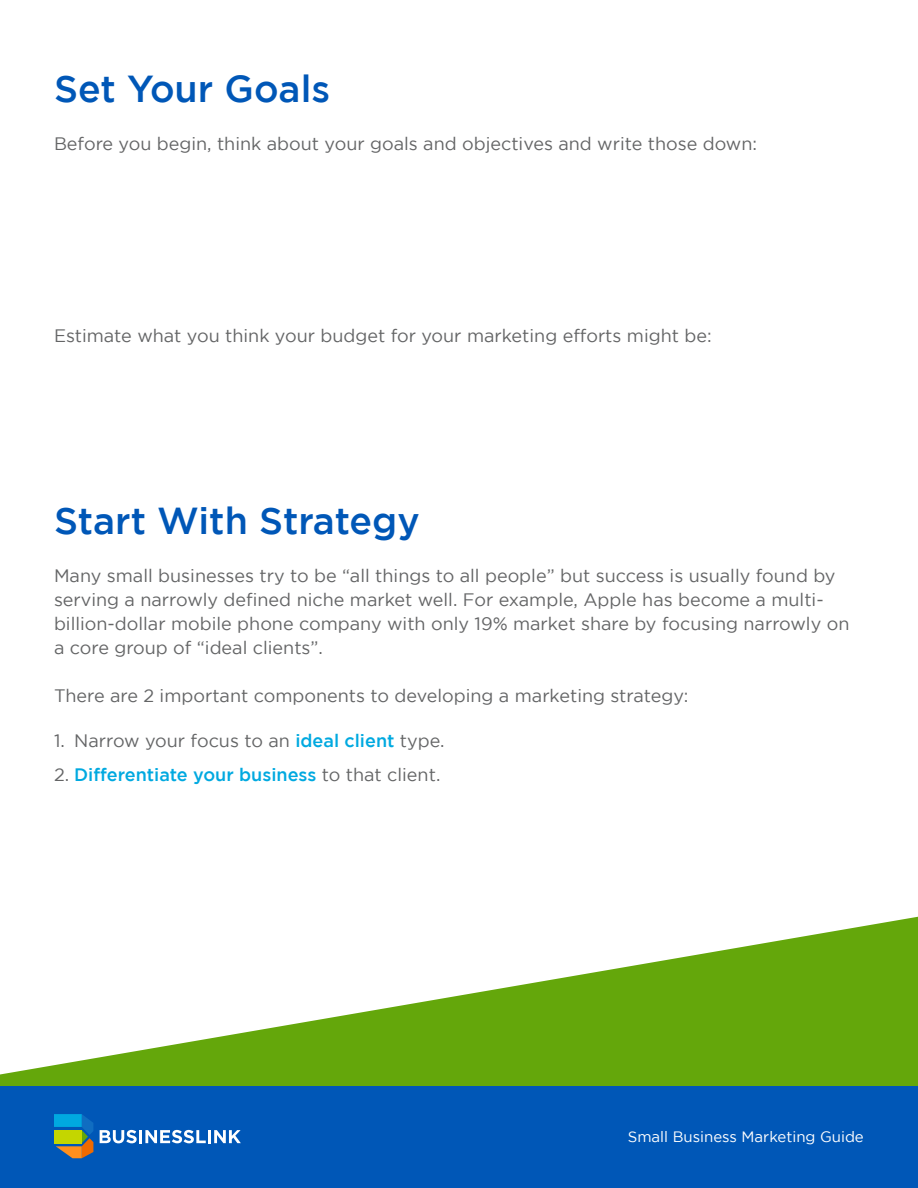
<style>
.page{position:relative;width:918px;height:1188px;background:#fff}
.page>*{position:absolute;margin:0;border:0;box-sizing:border-box;transform-origin:0 0}
.t1{font:500 37.5px "Gotham";color:#0057b7}
.t2{font:18px/24px "Gotham";color:#646566}
.t3{font:500 18px "Gotham";color:#00a9e0}
.t4{font:15px "Gotham";color:#fff}
.s1{font-weight:500;color:#00a9e0}
.s2{font-weight:400;color:#646566}
</style>
<div class="page">
<svg style="left:0;top:917px;width:918px;height:169px;fill:#64a70b"></svg>
<div style="left:0;top:1086px;width:918px;height:102px;background:#0057b7"></div>
<svg style="left:54px;top:1114px;width:39px;height:44px"></svg>
<svg style="left:100px;top:1130px;width:141px;height:13px"></svg>
<h1 class="t1" style="left:54px;top:67px;width:278px">Set Your Goals</h1>
<p class="t2" style="left:54px;top:131px;width:705px">Before you begin, think about your goals and objectives and write those down:</p>
<p class="t2" style="left:54px;top:323px;width:659px">Estimate what you think your budget for your marketing efforts might be:</p>
<h1 class="t1" style="left:54px;top:499px;width:367px">Start With Strategy</h1>
<p class="t2" style="left:54px;top:563px;width:797px">Many small businesses try to be “all things to all people” but success is usually found by serving a narrowly defined niche market well. For example, Apple has become a multi&shy;billion-dollar mobile phone company with only 19% market share by focusing narrowly on a core group of “ideal clients”.</p>
<p class="t2" style="left:54px;top:683px;width:636px">There are 2 important components to developing a marketing strategy:</p>
<p class="t2" style="left:54px;top:728px;width:392px">1. Narrow your focus to an <span class="s1">ideal client</span> type.</p>
<p class="t3" style="left:54px;top:765px;width:388px"><span class="s2">2.</span> Differentiate your business <span class="s2">to that client.</span></p>
<p class="t4" style="left:628px;top:1128px;width:238px">Small Business Marketing Guide</p>
</div>
